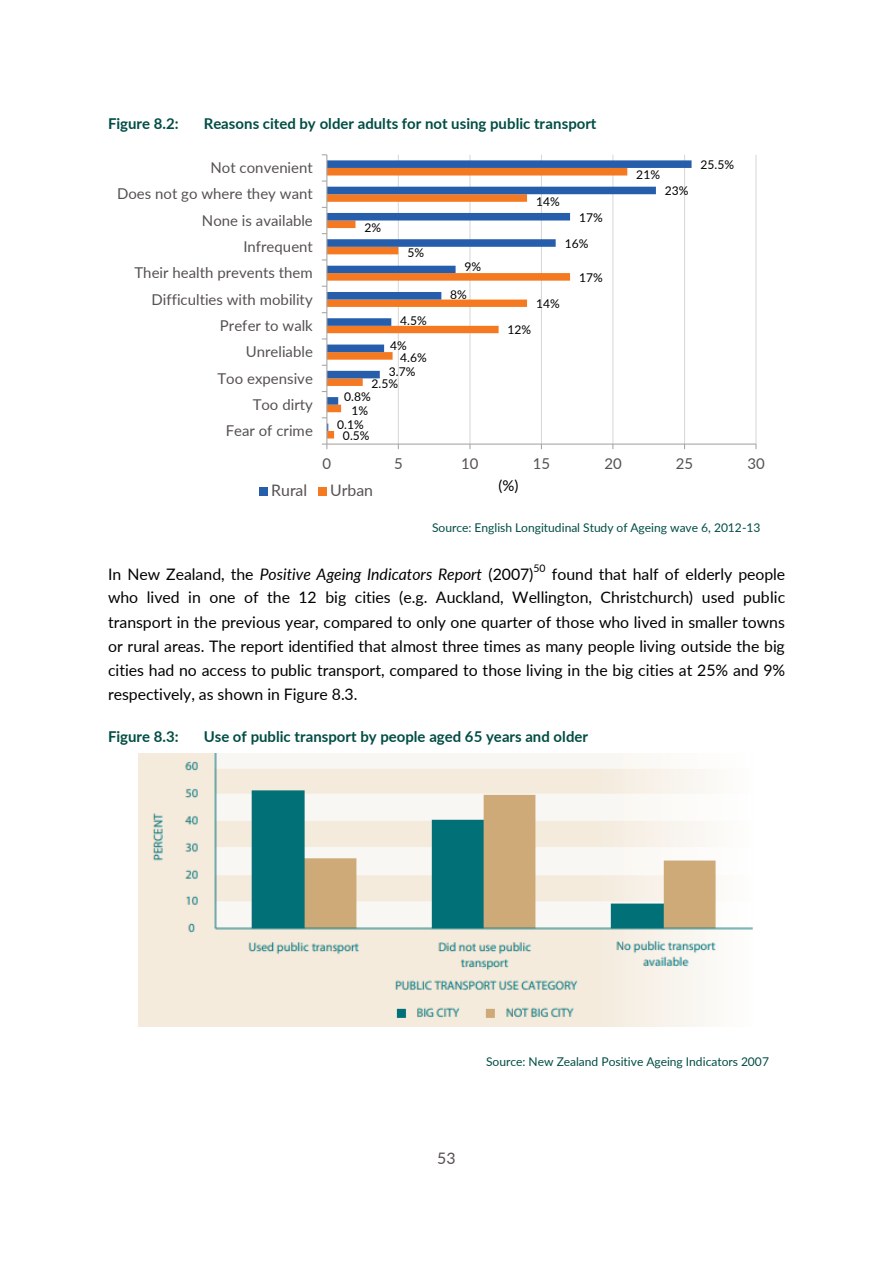
<style>
.page{position:relative;width:893px;height:1263px;background:#fff}
.page>*{position:absolute;margin:0;border:0;box-sizing:border-box;transform-origin:0 0}
.t1{font:15.9px/24px "Lato";color:#000;text-align:justify}
.t2{font:italic 15.9px "Lato";letter-spacing:-.005em;color:#000}
.t3{font:15.9px "Lato";color:#565152}
.t4{font:15px "Lato";color:#565152}
.t5{font:700 15px "Lato";color:#004d44}
.t6{font:15px "Lato";color:#000}
.t7{font:12px "Lato";color:#004d44}
.t8{font:12px "Lato";color:#000}
.t9{font:10.5px "Lato";color:#000}
.s1{font-style:normal}
</style>
<div class="page">
<hr style="left:398px;top:155px;width:1px;height:289px;background:#d9d9d9">
<hr style="left:469px;top:155px;width:2px;height:289px;background:#d9d9d9">
<hr style="left:541px;top:155px;width:1px;height:289px;background:#d9d9d9">
<hr style="left:612px;top:155px;width:1px;height:289px;background:#d9d9d9">
<hr style="left:684px;top:155px;width:1px;height:289px;background:#d9d9d9">
<hr style="left:755px;top:155px;width:2px;height:289px;background:#d9d9d9">
<svg style="left:327px;top:160px;width:365px;height:271px"></svg>
<hr style="left:327px;top:444px;width:429px;height:1px;background:#a6a6a6">
<hr style="left:326px;top:155px;width:1px;height:289px;background:#a6a6a6">
<div style="left:259px;top:487px;width:8px;height:8px;background:#265eac"></div>
<div style="left:318px;top:487px;width:9px;height:8px;background:#f47920"></div>
<img style="left:138px;top:754px;width:615px;height:272px">
<p class="t5" style="left:108px;top:114px;width:72px">Figure 8.2:</p>
<p class="t5" style="left:204px;top:114px;width:394px">Reasons cited by older adults for not using public transport</p>
<p class="t4" style="left:210px;top:158px;width:104px">Not convenient</p>
<p class="t4" style="left:117px;top:184px;width:197px">Does not go where they want</p>
<p class="t8" style="left:536px;top:194px;width:25px">14%</p>
<p class="t4" style="left:202px;top:211px;width:112px">None is available</p>
<p class="t8" style="left:364px;top:220px;width:18px">2%</p>
<p class="t8" style="left:579px;top:210px;width:25px">17%</p>
<p class="t4" style="left:243px;top:237px;width:71px">Infrequent</p>
<p class="t8" style="left:407px;top:245px;width:18px">5%</p>
<p class="t8" style="left:565px;top:236px;width:25px">16%</p>
<p class="t4" style="left:134px;top:263px;width:180px">Their health prevents them</p>
<p class="t8" style="left:465px;top:259px;width:18px">9%</p>
<p class="t8" style="left:579px;top:270px;width:25px">17%</p>
<p class="t4" style="left:151px;top:290px;width:163px">Difficulties with mobility</p>
<p class="t8" style="left:450px;top:287px;width:18px">8%</p>
<p class="t8" style="left:536px;top:296px;width:25px">14%</p>
<p class="t4" style="left:220px;top:316px;width:94px">Prefer to walk</p>
<p class="t8" style="left:400px;top:313px;width:28px">4.5%</p>
<p class="t8" style="left:508px;top:322px;width:25px">12%</p>
<p class="t4" style="left:246px;top:342px;width:69px">Unreliable</p>
<p class="t8" style="left:390px;top:338px;width:18px">4%</p>
<p class="t8" style="left:400px;top:350px;width:28px">4.6%</p>
<p class="t4" style="left:217px;top:369px;width:97px">Too expensive</p>
<p class="t8" style="left:389px;top:365px;width:28px">3.7%</p>
<p class="t8" style="left:372px;top:377px;width:28px">2.5%</p>
<p class="t4" style="left:253px;top:395px;width:62px">Too dirty</p>
<p class="t8" style="left:344px;top:389px;width:28px">0.8%</p>
<p class="t8" style="left:352px;top:403px;width:18px">1%</p>
<p class="t4" style="left:226px;top:421px;width:89px">Fear of crime</p>
<p class="t8" style="left:337px;top:417px;width:28px">0.1%</p>
<p class="t8" style="left:343px;top:428px;width:28px">0.5%</p>
<p class="t8" style="left:636px;top:168px;width:25px">21%</p>
<p class="t8" style="left:665px;top:183px;width:25px">23%</p>
<p class="t8" style="left:701px;top:157px;width:35px">25.5%</p>
<p class="t4" style="left:323px;top:454px;width:10px">0</p>
<p class="t4" style="left:394px;top:454px;width:10px">5</p>
<p class="t4" style="left:461px;top:454px;width:19px">10</p>
<p class="t4" style="left:533px;top:454px;width:19px">15</p>
<p class="t4" style="left:604px;top:454px;width:19px">20</p>
<p class="t4" style="left:676px;top:454px;width:19px">25</p>
<p class="t4" style="left:747px;top:454px;width:19px">30</p>
<p class="t3" style="left:271px;top:481px;width:37px">Rural</p>
<p class="t3" style="left:330px;top:481px;width:44px">Urban</p>
<p class="t6" style="left:498px;top:476px;width:21px">(%)</p>
<p class="t7" style="left:432px;top:520px;width:330px">Source: English Longitudinal Study of Ageing wave 6, 2012-13</p>
<p class="t2" style="left:108px;top:564px;width:427px"><span class="s1">In New Zealand, the</span> Positive Ageing Indicators Report <span class="s1">(2007)</span></p>
<p class="t9" style="left:533px;top:562px;width:14px">50</p>
<p class="t1" style="left:108px;top:561px;width:679px;text-indent:444px">found that half of elderly people who lived in one of the 12 big cities (e.g. Auckland, Wellington, Christchurch) used public transport in the previous year, compared to only one quarter of those who lived in smaller towns or rural areas. The report identified that almost three times as many people living outside the big cities had no access to public transport, compared to those living in the big cities at 25% and 9% respectively, as shown in Figure 8.3.</p>
<p class="t5" style="left:108px;top:727px;width:72px">Figure 8.3:</p>
<p class="t5" style="left:204px;top:727px;width:386px">Use of public transport by people aged 65 years and older</p>
<p class="t7" style="left:486px;top:1054px;width:284px">Source: New Zealand Positive Ageing Indicators 2007</p>
<p class="t3" style="left:437px;top:1148px;width:20px">53</p>
</div>
